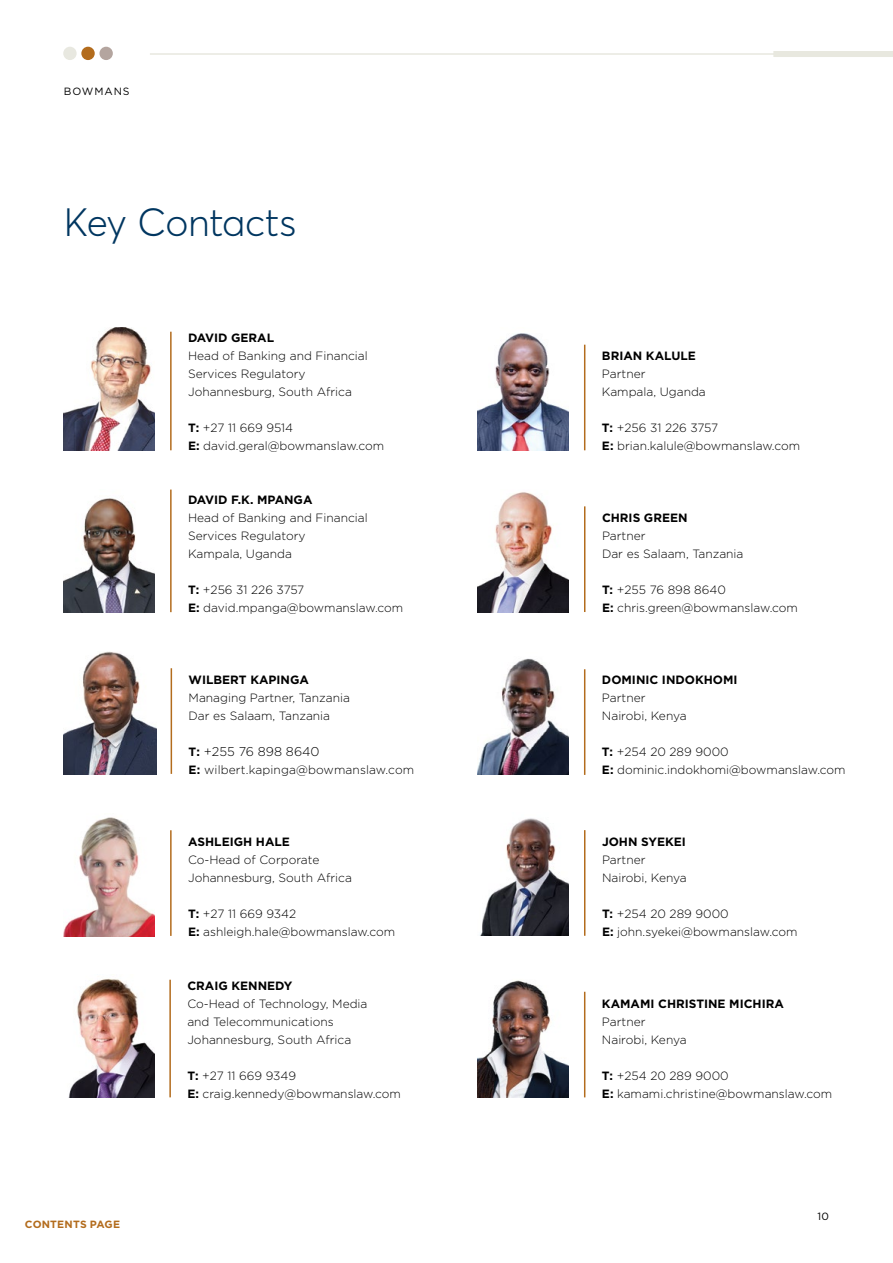
<style>
.page{position:relative;width:893px;height:1263px;background:#fff}
.page>*{position:absolute;margin:0;border:0;box-sizing:border-box;transform-origin:0 0}
.t1{font:300 39px "Averta Std";letter-spacing:-.01em;color:#003660}
.t2{font:300 12.75px "Gotham";color:#000}
.t3{font:300 12px/18px "Gotham";color:#000}
.t4{font:700 12px "Gotham";color:#000}
.t5{font:700 10.5px "Gotham";letter-spacing:.01em;color:#b36c1d}
.t6{font:10.5px "Gotham";letter-spacing:.09em;color:#000}
.s1{font-weight:700}
.s2{font-weight:700;font-size:12px}
</style>
<div class="page">
<div style="left:99px;top:47px;width:14px;height:13px;background:#b4a59f;border-radius:50%"></div>
<div style="left:81px;top:47px;width:14px;height:13px;background:#b36c1d;border-radius:50%"></div>
<div style="left:63px;top:47px;width:14px;height:13px;background:#e8e8e0;border-radius:50%"></div>
<hr style="left:150px;top:53px;width:743px;height:2px;background:#e8e8df">
<div style="left:773px;top:51px;width:120px;height:6px;background:#e8e8df"></div>
<hr style="left:170px;top:830px;width:2px;height:106px;background:#b36c1d">
<img style="left:64px;top:817px;width:91px;height:119px">
<hr style="left:169px;top:980px;width:2px;height:117px;background:#b36c1d">
<img style="left:69px;top:978px;width:85px;height:119px">
<hr style="left:170px;top:332px;width:2px;height:118px;background:#b36c1d">
<img style="left:64px;top:327px;width:91px;height:123px">
<hr style="left:584px;top:506px;width:1px;height:106px;background:#b36c1d">
<img style="left:478px;top:492px;width:91px;height:120px">
<hr style="left:584px;top:345px;width:1px;height:105px;background:#b36c1d">
<img style="left:478px;top:333px;width:91px;height:117px">
<hr style="left:170px;top:490px;width:2px;height:122px;background:#b36c1d">
<img style="left:64px;top:498px;width:91px;height:114px">
<hr style="left:171px;top:668px;width:1px;height:106px;background:#b36c1d">
<img style="left:63px;top:651px;width:93px;height:123px">
<hr style="left:584px;top:992px;width:1px;height:105px;background:#b36c1d">
<img style="left:478px;top:980px;width:91px;height:117px">
<hr style="left:584px;top:830px;width:1px;height:106px;background:#b36c1d">
<img style="left:480px;top:818px;width:89px;height:118px">
<hr style="left:584px;top:669px;width:1px;height:106px;background:#b36c1d">
<img style="left:478px;top:658px;width:91px;height:117px">
<p class="t6" style="left:64px;top:85px;width:67px">BOWMANS</p>
<h1 class="t1" style="left:64px;top:198px;width:234px">Key Contacts</h1>
<p class="t4" style="left:188px;top:331px;width:88px">DAVID GERAL</p>
<p class="t3" style="left:188px;top:347px;width:181px">Head of Banking and Financial<br>Services Regulatory<br>Johannesburg, South Africa</p>
<p class="t3" style="left:188px;top:419px;width:198px"><span class="s1">T:</span> +27 11 669 9514<br><span class="s1">E:</span> david.geral@bowmanslaw.com</p>
<p class="t4" style="left:188px;top:493px;width:126px">DAVID F.K. MPANGA</p>
<p class="t3" style="left:188px;top:509px;width:181px">Head of Banking and Financial<br>Services Regulatory<br>Kampala, Uganda</p>
<p class="t3" style="left:188px;top:581px;width:217px"><span class="s1">T:</span> +256 31 226 3757<br><span class="s1">E:</span> david.mpanga@bowmanslaw.com</p>
<p class="t4" style="left:189px;top:673px;width:122px">WILBERT KAPINGA</p>
<p class="t3" style="left:189px;top:689px;width:163px">Managing Partner, Tanzania<br>Dar es Salaam, Tanzania</p>
<p class="t2" style="left:189px;top:745px;width:133px"><span class="s2">T:</span> +255 76 898 8640</p>
<p class="t3" style="left:189px;top:761px;width:227px"><span class="s1">E:</span> wilbert.kapinga@bowmanslaw.com</p>
<p class="t4" style="left:188px;top:835px;width:103px">ASHLEIGH HALE</p>
<p class="t3" style="left:188px;top:851px;width:165px">Co-Head of Corporate<br>Johannesburg, South Africa</p>
<p class="t3" style="left:188px;top:905px;width:209px"><span class="s1">T:</span> +27 11 669 9342<br><span class="s1">E:</span> ashleigh.hale@bowmanslaw.com</p>
<p class="t5" style="left:25px;top:1218px;width:97px">CONTENTS PAGE</p>
<p class="t4" style="left:187px;top:979px;width:107px">CRAIG KENNEDY</p>
<p class="t3" style="left:187px;top:995px;width:182px">Co-Head of Technology, Media and Telecommunications<br>Johannesburg, South Africa</p>
<p class="t3" style="left:187px;top:1067px;width:215px"><span class="s1">T:</span> +27 11 669 9349<br><span class="s1">E:</span> craig.kennedy@bowmanslaw.com</p>
<p class="t4" style="left:602px;top:349px;width:95px">BRIAN KALULE</p>
<p class="t3" style="left:602px;top:365px;width:105px">Partner<br>Kampala, Uganda</p>
<p class="t3" style="left:602px;top:419px;width:200px"><span class="s1">T:</span> +256 31 226 3757<br><span class="s1">E:</span> brian.kalule@bowmanslaw.com</p>
<p class="t4" style="left:602px;top:511px;width:87px">CHRIS GREEN</p>
<p class="t3" style="left:602px;top:527px;width:143px">Partner<br>Dar es Salaam, Tanzania</p>
<p class="t3" style="left:602px;top:581px;width:198px"><span class="s1">T:</span> +255 76 898 8640<br><span class="s1">E:</span> chris.green@bowmanslaw.com</p>
<p class="t4" style="left:602px;top:673px;width:137px">DOMINIC INDOKHOMI</p>
<p class="t3" style="left:602px;top:689px;width:86px">Partner<br>Nairobi, Kenya</p>
<p class="t3" style="left:602px;top:743px;width:245px"><span class="s1">T:</span> +254 20 289 9000<br><span class="s1">E:</span> dominic.indokhomi@bowmanslaw.com</p>
<p class="t4" style="left:602px;top:835px;width:85px">JOHN SYEKEI</p>
<p class="t3" style="left:602px;top:851px;width:86px">Partner<br>Nairobi, Kenya</p>
<p class="t3" style="left:602px;top:905px;width:197px"><span class="s1">T:</span> +254 20 289 9000<br><span class="s1">E:</span> john.syekei@bowmanslaw.com</p>
<p class="t4" style="left:602px;top:997px;width:183px">KAMAMI CHRISTINE MICHIRA</p>
<p class="t3" style="left:602px;top:1013px;width:86px">Partner<br>Nairobi, Kenya</p>
<p class="t3" style="left:602px;top:1067px;width:232px"><span class="s1">T:</span> +254 20 289 9000<br><span class="s1">E:</span> kamami.christine@bowmanslaw.com</p>
<p class="t6" style="left:817px;top:1210px;width:13px">10</p>
</div>
